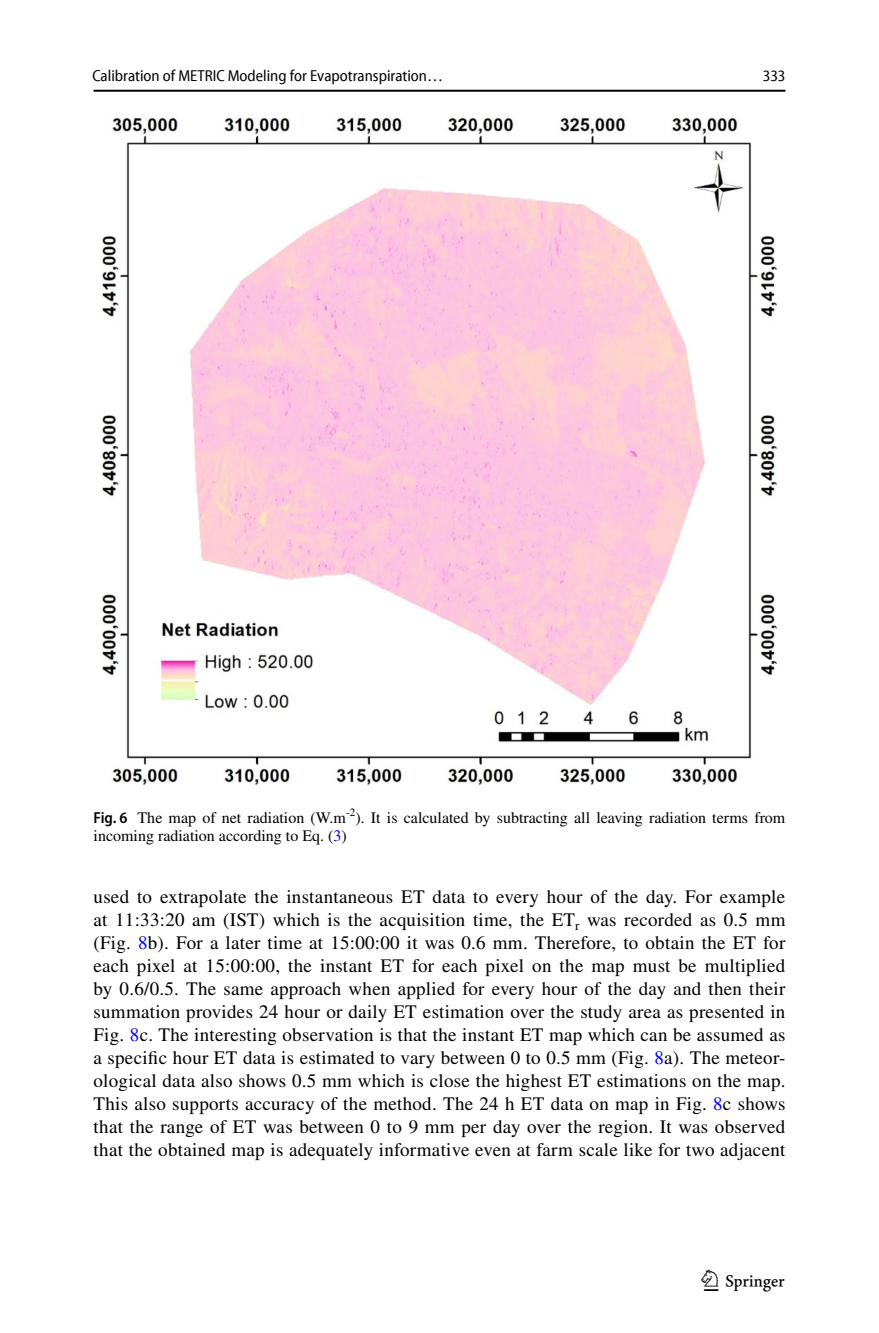
<style>
.page{position:relative;width:879px;height:1333px;background:#fff}
.page>*{position:absolute;margin:0;border:0;box-sizing:border-box;transform-origin:0 0}
.t1{font:30px "Springnew Regular 5";color:#000}
.t2{font:19px/23px "STIX";letter-spacing:.015em;color:#000;text-align:justify}
.t3{font:16px/18.4px "STIX";color:#000}
.t4{font:semi-condensed 16px "Myriad Pro Unic";color:#000}
.s1{font-family:"Myriad Pro";font-weight:600;font-stretch:semi-condensed}
.s2{color:#00f}
</style>
<div class="page">
<hr style="left:94px;top:90px;width:691px;height:2px;background:#000">
<img style="left:102px;top:116px;width:676px;height:669px">
<p class="t4" style="left:92px;top:69px;width:352px">Calibration of METRIC Modeling for Evapotranspiration…</p>
<p class="t4" style="left:763px;top:69px;width:24px">333</p>
<p class="t3" style="left:94px;top:809px;width:693px"><span class="s1">Fig. 6</span> The map of net radiation (W.m<sup>-2</sup>). It is calculated by subtracting all leaving radiation terms from incoming radiation according to Eq. (<span class="s2">3</span>)</p>
<p class="t2" style="left:94px;top:886px;width:693px">used to extrapolate the instantaneous ET data to every hour of the day. For example at 11:33:20 am (IST) which is the acquisition time, the ET<sub>r</sub> was recorded as 0.5 mm (Fig. <span class="s2">8</span>b). For a later time at 15:00:00 it was 0.6 mm. Therefore, to obtain the ET for each pixel at 15:00:00, the instant ET for each pixel on the map must be multiplied by 0.6/0.5. The same approach when applied for every hour of the day and then their summation provides 24 hour or daily ET estimation over the study area as presented in Fig. <span class="s2">8</span>c. The interesting observation is that the instant ET map which can be assumed as a specific hour ET data is estimated to vary between 0 to 0.5 mm (Fig. <span class="s2">8</span>a). The meteor&shy;ological data also shows 0.5 mm which is close the highest ET estimations on the map.<br>This also supports accuracy of the method. The 24 h ET data on map in Fig. <span class="s2">8</span>c shows that the range of ET was between 0 to 9 mm per day over the region. It was observed that the obtained map is adequately informative even at farm scale like for two adjacent</p>
<h1 class="t1" style="left:704px;top:1269px;width:83px">1 3</h1>
</div>
